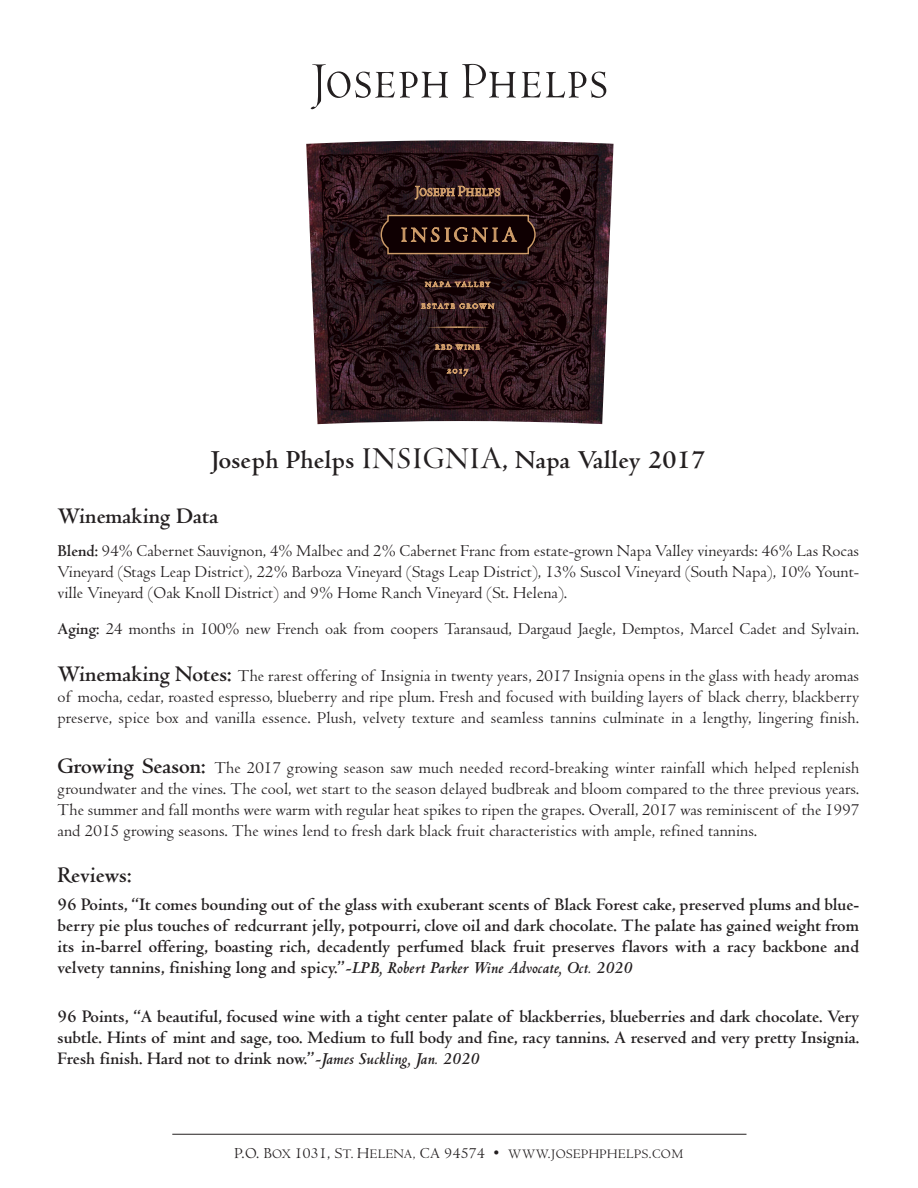
<style>
.page{position:relative;width:918px;height:1188px;background:#fff}
.page>*{position:absolute;margin:0;border:0;box-sizing:border-box;transform-origin:0 0}
.t1{font:700 27px "Centaur";letter-spacing:.01em;color:#231f20}
.t2{font:700 23.25px "Centaur";color:#231f20}
.t3{font:700 18.3px/21px "Centaur";color:#231f20;text-align:justify}
.t4{font:17.25px/21px "Centaur";color:#231f20;text-align:justify}
.t5{font:13.5px "Centaur";letter-spacing:.035em;color:#231f20}
.s1{font-family:"Throhand Ink";font-weight:400;font-size:25.5px}
.s2{font-weight:700}
.s3{font-weight:700;font-size:23.25px}
.s4{font-size:18.6px}
.s5{font-style:italic;font-size:18px}
.s6{font-size:15.75px}
</style>
<div class="page">
<svg style="left:311px;top:64px;width:137px;height:45px"></svg>
<svg style="left:462px;top:64px;width:144px;height:34px"></svg>
<hr style="left:172px;top:1134px;width:574px;height:1px;background:#231f20">
<img style="left:306px;top:140px;width:308px;height:143px">
<img style="left:312px;top:282px;width:296px;height:128px">
<img style="left:317px;top:149px;width:288px;height:276px">
<svg style="left:447px;top:368px;width:21px;height:8px"></svg>
<svg style="left:425px;top:282px;width:65px;height:6px"></svg>
<svg style="left:422px;top:302px;width:72px;height:8px"></svg>
<svg style="left:435px;top:343px;width:45px;height:8px"></svg>
<svg style="left:415px;top:186px;width:85px;height:13px"></svg>
<svg style="left:426px;top:326px;width:64px;height:2px"></svg>
<svg style="left:380px;top:214px;width:156px;height:41px;background:#311c15"></svg>
<h1 class="t1" style="left:211px;top:445px;width:496px">Joseph Phelps <span class="s1">INSIGNIA</span>, Napa Valley 2017</h1>
<h2 class="t2" style="left:58px;top:503px;width:162px">Winemaking Data</h2>
<p class="t4" style="left:58px;top:541px;width:803px"><span class="s2">Blend:</span> 94% Cabernet Sauvignon, 4% Malbec and 2% Cabernet Franc from estate-grown Napa Valley vineyards: 46% Las Rocas Vineyard (Stags Leap District), 22% Barboza Vineyard (Stags Leap District), 13% Suscol Vineyard (South Napa), 10% Yount&shy;ville Vineyard (Oak Knoll District) and 9% Home Ranch Vineyard (St. Helena).</p>
<p class="t4" style="left:58px;top:618px;width:803px"><span class="s2">Aging:</span> 24 months in 100% new French oak from coopers Taransaud, Dargaud Jaegle, Demptos, Marcel Cadet and Sylvain.</p>
<p class="t4" style="left:58px;top:666px;width:803px"><span class="s3">Winemaking Notes:</span> The rarest offering of Insignia in twenty years, 2017 Insignia opens in the glass with heady aromas of mocha, cedar, roasted espresso, blueberry and ripe plum. Fresh and focused with building layers of black cherry, blackberry preserve, spice box and vanilla essence. Plush, velvety texture and seamless tannins culminate in a lengthy, lingering finish.</p>
<p class="t4" style="left:58px;top:757px;width:803px"><span class="s3">Growing Season:</span> The 2017 growing season saw much needed record-breaking winter rainfall which helped replenish groundwater and the vines. The cool, wet start to the season delayed budbreak and bloom compared to the three previous years.<br>The summer and fall months were warm with regular heat spikes to ripen the grapes. Overall, 2017 was reminiscent of the 1997 and 2015 growing seasons. The wines lend to fresh dark black fruit characteristics with ample, refined tannins.</p>
<h2 class="t2" style="left:58px;top:862px;width:75px">Reviews:</h2>
<p class="t3" style="left:58px;top:894px;width:803px"><span class="s4">96</span> Points, “It comes bounding out of the glass with exuberant scents of Black Forest cake, preserved plums and blue&shy;berry pie plus touches of redcurrant jelly, potpourri, clove oil and dark chocolate. The palate has gained weight from its in-barrel offering, boasting rich, decadently perfumed black fruit preserves flavors with a racy backbone and velvety tannins, finishing long and spicy.”<span class="s5">-LPB, Robert Parker Wine Advocate, Oct. 2020</span></p>
<p class="t3" style="left:58px;top:1006px;width:803px"><span class="s4">96</span> Points, “A beautiful, focused wine with a tight center palate of blackberries, blueberries and dark chocolate. Very subtle. Hints of mint and sage, too. Medium to full body and fine, racy tannins. A reserved and very pretty Insignia.<br>Fresh finish. Hard not to drink now.”<span class="s5">-James Suckling, Jan. 2020</span></p>
<p class="t5" style="left:234px;top:1147px;width:450px"><span class="s6">P.O. B</span>OX <span class="s6">1031, S</span>T. <span class="s6">H</span>ELENA, <span class="s6">CA 94574 •</span> WWW.JOSEPHPHELPS.COM</p>
</div>
